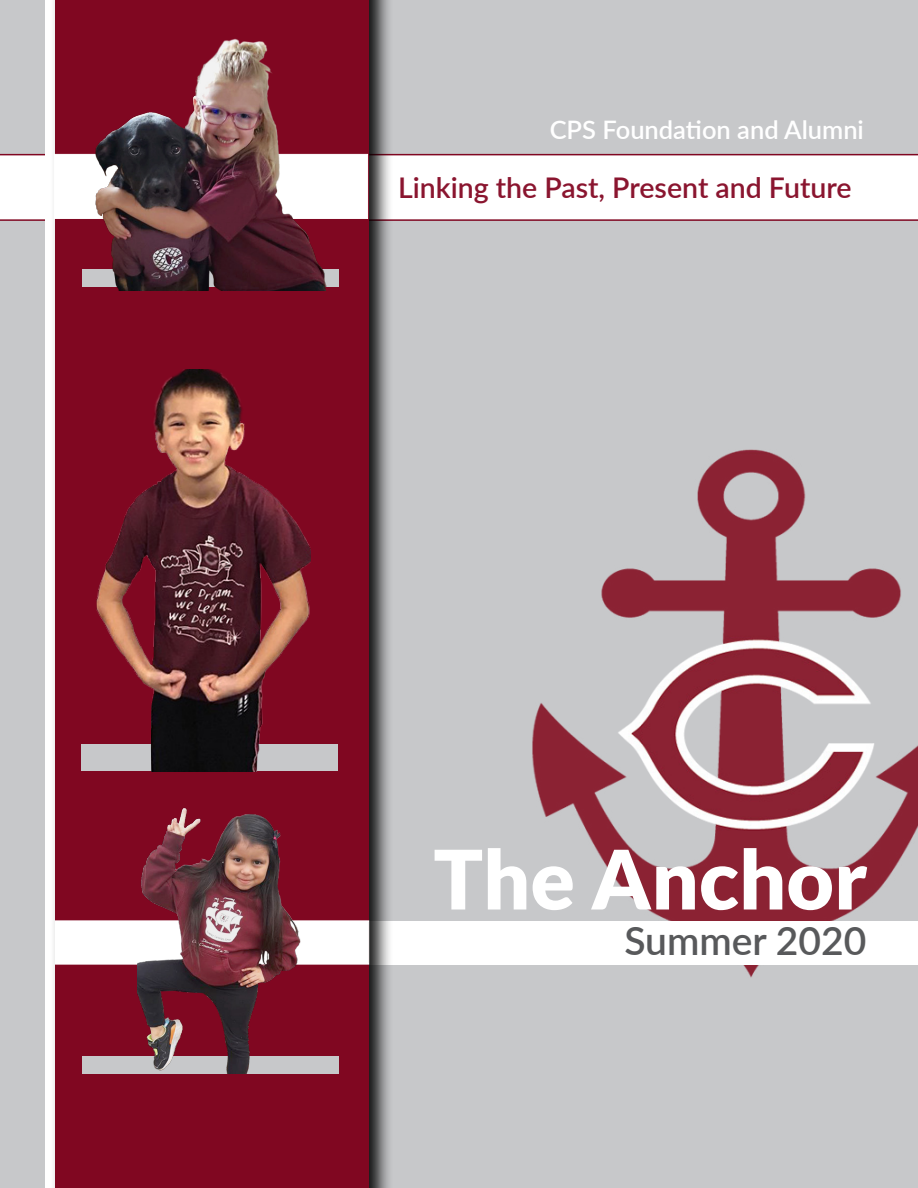
<style>
.page{position:relative;width:918px;height:1188px;background:#c7c8ca}
.page>*{position:absolute;margin:0;border:0;box-sizing:border-box;transform-origin:0 0}
.t1{font:900 82.05px "Lato";color:#fff}
.t2{font:600 39px "Lato";color:#58595b}
.t3{font:600 28.5px "Lato";color:#8a152f}
.t4{font:600 25.5px "Lato";color:#fff}
</style>
<div class="page">
<img style="left:521px;top:449px;width:397px;height:529px">
<div style="left:0;top:154px;width:918px;height:67px;background:#fff"></div>
<div style="left:348px;top:921px;width:570px;height:43px;background:#fff"></div>
<div style="left:49px;top:0;width:344px;height:1188px;background:#000;opacity:.94"></div>
<div style="left:56px;top:0;width:313px;height:1188px;background:#800721"></div>
<div style="left:55px;top:921px;width:314px;height:43px;background:#fff"></div>
<div style="left:83px;top:1056px;width:256px;height:18px;background:#c7c8ca"></div>
<div style="left:82px;top:744px;width:256px;height:26px;background:#c7c8ca"></div>
<div style="left:54px;top:154px;width:314px;height:65px;background:#fff"></div>
<img style="left:138px;top:808px;width:172px;height:266px">
<img style="left:96px;top:369px;width:214px;height:403px">
<img style="left:83px;top:38px;width:259px;height:253px">
<p class="t4" style="left:550px;top:111px;width:316px">CPS Foundation and Alumni</p>
<p class="t3" style="left:398px;top:167px;width:455px">Linking the Past, Present and Future</p>
<h1 class="t1" style="left:434px;top:831px;width:436px">The Anchor</h1>
<h2 class="t2" style="left:624px;top:913px;width:244px">Summer 2020</h2>
</div>
